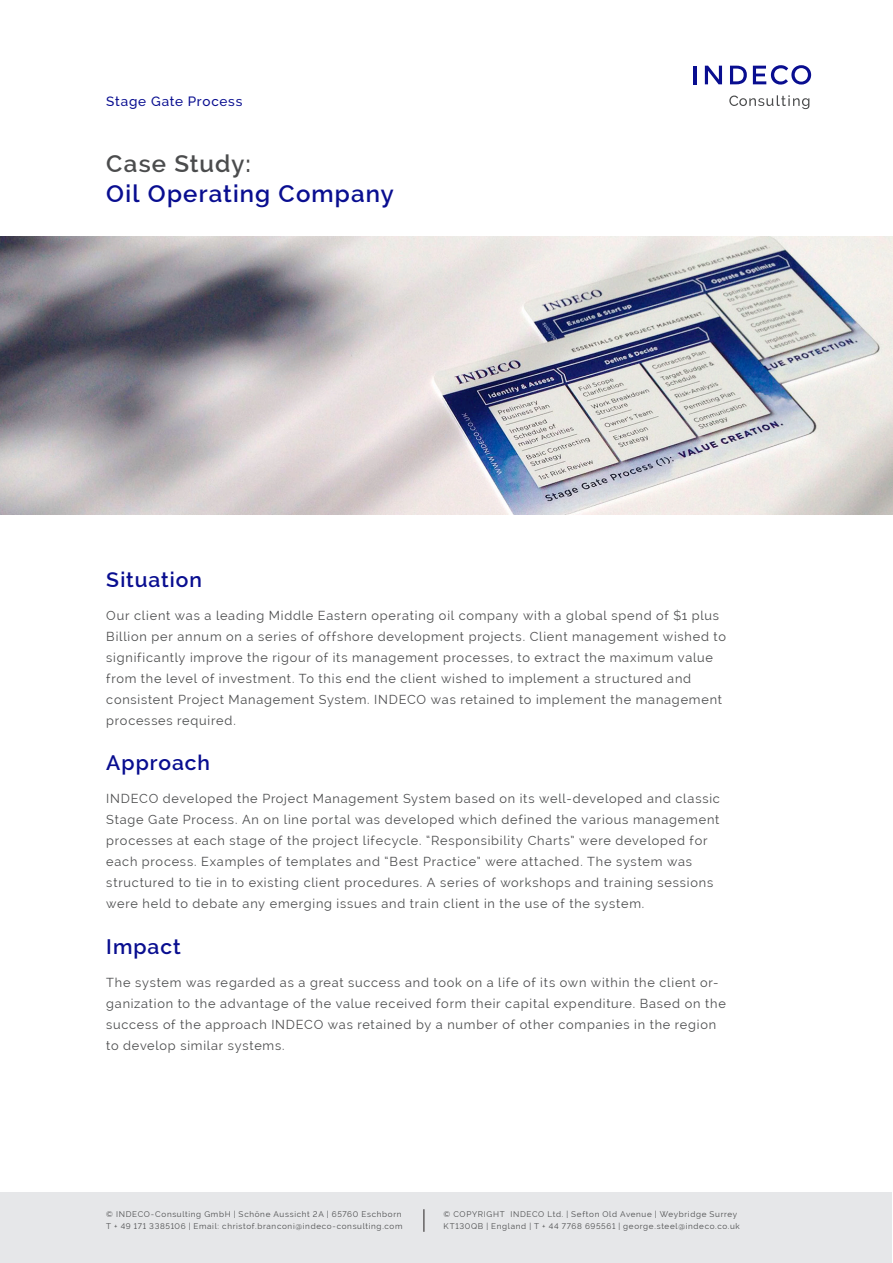
<style>
.page{position:relative;width:893px;height:1263px;background:#fff}
.page>*{position:absolute;margin:0;border:0;box-sizing:border-box;transform-origin:0 0}
.t1{font:600 24px "Raleway";letter-spacing:.045em;color:#090e90}
.t2{font:600 24px "Raleway";letter-spacing:.045em;color:#4b4c4d}
.t3{font:600 21px "Raleway";letter-spacing:.045em;color:#090e90}
.t4{font:500 13.5px "Raleway";letter-spacing:.055em;color:#090e90}
.t5{font:12.75px/21px "Raleway";letter-spacing:.06em;color:#4b4c4d}
.t6{font:8.1px/12px "Raleway";letter-spacing:.08em;color:#4b4c4d}
</style>
<div class="page">
<img style="left:0;top:236px;width:893px;height:278px">
<hr style="left:694px;top:66px;width:3px;height:18px;background:#090e90">
<svg style="left:705px;top:66px;width:17px;height:18px"></svg>
<svg style="left:730px;top:66px;width:17px;height:18px"></svg>
<svg style="left:753px;top:65px;width:58px;height:20px"></svg>
<svg style="left:729px;top:95px;width:80px;height:14px"></svg>
<div style="left:1px;top:1193px;width:891px;height:70px;background:#e6e7e9"></div>
<svg style="left:424px;top:1209px;width:1px;height:23px"></svg>
<p class="t4" style="left:106px;top:93px;width:138px">Stage Gate Process</p>
<h1 class="t2" style="left:106px;top:150px;width:146px">Case Study:</h1>
<h1 class="t1" style="left:106px;top:180px;width:289px">Oil Operating Company</h1>
<h2 class="t3" style="left:106px;top:568px;width:97px">Situation</h2>
<p class="t5" style="left:106px;top:605px;width:621px">Our client was a leading Middle Eastern operating oil company with a global spend of $1 plus Billion per annum on a series of offshore development projects. Client management wished to significantly improve the rigour of its management processes, to extract the maximum value from the level of investment. To this end the client wished to implement a structured and consistent Project Management System. INDECO was retained to implement the management processes required.</p>
<h2 class="t3" style="left:106px;top:751px;width:105px">Approach</h2>
<p class="t5" style="left:106px;top:788px;width:615px">INDECO developed the Project Management System based on its well-developed and classic Stage Gate Process. An on line portal was developed which defined the various management processes at each stage of the project lifecycle. “Responsibility Charts” were developed for each process. Examples of templates and “Best Practice” were attached. The system was structured to tie in to existing client procedures. A series of workshops and training sessions were held to debate any emerging issues and train client in the use of the system.</p>
<h2 class="t3" style="left:106px;top:934px;width:76px">Impact</h2>
<p class="t5" style="left:106px;top:971px;width:621px">The system was regarded as a great success and took on a life of its own within the client or&shy;ganization to the advantage of the value received form their capital expenditure. Based on the success of the approach INDECO was retained by a number of other companies in the region to develop similar systems.</p>
<p class="t6" style="left:106px;top:1208px;width:298px">© INDECO-Consulting GmbH | Schöne Aussicht 2A | 65760 Eschborn<br>T + 49 171 3385106 | Email: christof.branconi@indeco-consulting.com</p>
<p class="t6" style="left:444px;top:1208px;width:298px">© COPYRIGHT INDECO Ltd. | Sefton Old Avenue | Weybridge Surrey<br>KT130QB | England | T + 44 7768 695561 | george.steel@indeco.co.uk</p>
</div>
